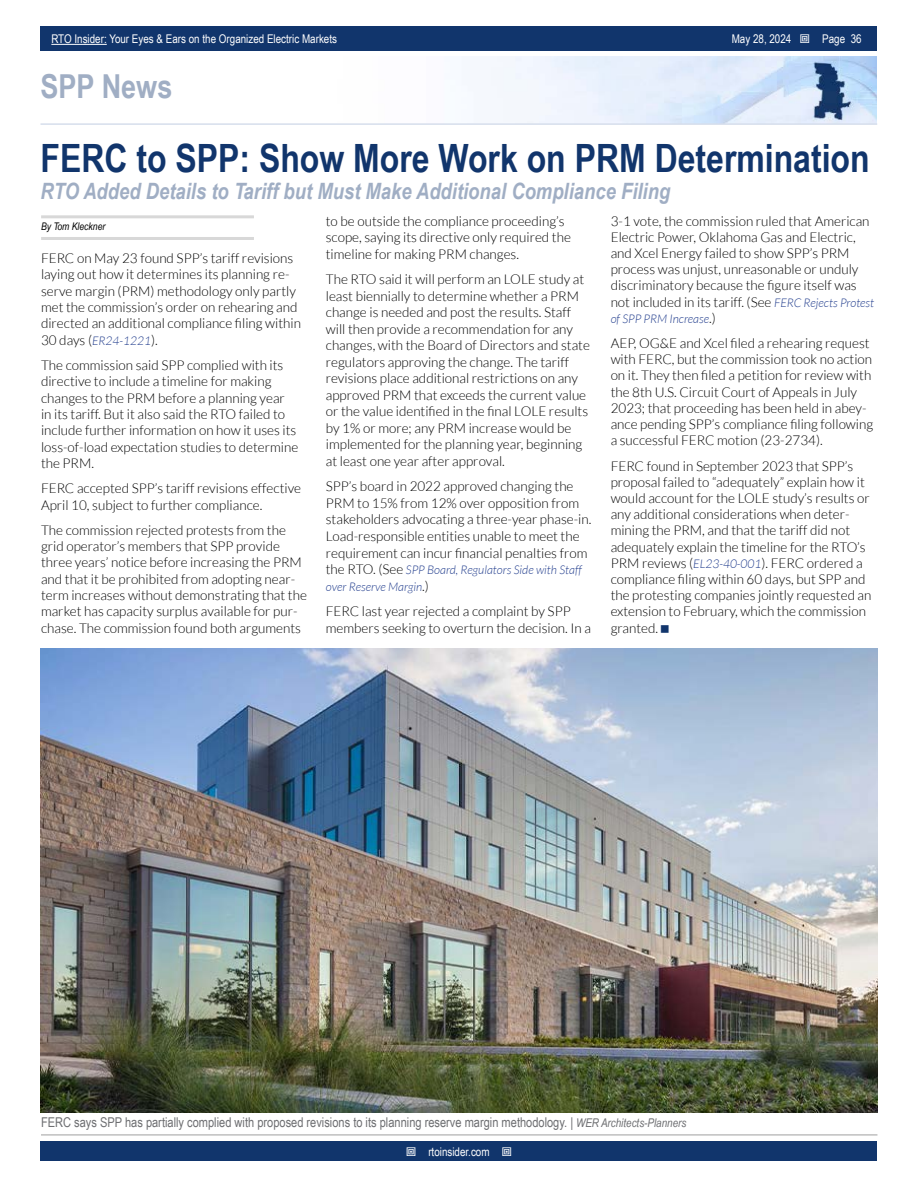
<style>
.page{position:relative;width:918px;height:1188px;background:#fff}
.page>*{position:absolute;margin:0;border:0;box-sizing:border-box;transform-origin:0 0}
.t1{font:700 39px "Arial Narrow";color:#11356c}
.t2{font:700 33px "Arial Narrow";color:#a0aec4}
.t3{font:italic 700 22.5px "Arial Narrow";color:#a0aec4}
.t4{font:300 13.5px/16.2px "Lato";color:#000}
.t5{font:13.5px "Arial Narrow";color:#6d6e71}
.t6{font:12px "Arial Narrow";color:#fff}
.t7{font:italic 300 12px/16.5px "Lato";color:#25408f}
.t8{font:italic 10.5px "Arial Narrow";color:#000}
.s1{font-style:italic;font-size:12px;color:#25408f}
.s2{font-style:normal;font-size:13.5px;color:#000}
.s3{font-style:italic;font-size:12px}
</style>
<div class="page">
<div style="left:41px;top:1142px;width:836px;height:19px;background:#11356c"></div>
<div style="left:41px;top:27px;width:836px;height:24px;background:#11356c"></div>
<hr style="left:51px;top:44px;width:56px;height:1px;background:#fff">
<img style="left:491px;top:56px;width:386px;height:67px">
<hr style="left:40px;top:123px;width:837px;height:2px;background:#d6deec">
<hr style="left:41px;top:215px;width:213px;height:3px;background:#d8d8d8">
<hr style="left:41px;top:237px;width:213px;height:3px;background:#d8d8d8">
<hr style="left:41px;top:1134px;width:836px;height:2px;background:#bfbfbf">
<img style="left:41px;top:648px;width:836px;height:465px">
<p class="t6" style="left:51px;top:30px;width:287px">RTO Insider: Your Eyes &amp; Ears on the Organized Electric Markets</p>
<p class="t6" style="left:732px;top:30px;width:61px">May 28, 2024</p>
<p class="t6" style="left:822px;top:30px;width:41px">Page 36</p>
<h2 class="t2" style="left:40px;top:61px;width:133px">SPP News</h2>
<h1 class="t1" style="left:40px;top:129px;width:831px">FERC to SPP: Show More Work on PRM Determination</h1>
<h3 class="t3" style="left:40px;top:174px;width:631px">RTO Added Details to Tariff but Must Make Additional Compliance Filing</h3>
<p class="t8" style="left:41px;top:219px;width:66px">By Tom Kleckner</p>
<p class="t4" style="left:41px;top:250px;width:261px">FERC on May 23 found SPP’s tariff revisions laying out how it determines its planning re&shy;serve margin (PRM) methodology only partly met the commission’s order on rehearing and directed an additional compliance filing within 30 days (<span class="s1">ER24-1221</span>).</p>
<p class="t4" style="left:41px;top:357px;width:259px">The commission said SPP complied with its directive to include a timeline for making changes to the PRM before a planning year in its tariff. But it also said the RTO failed to include further information on how it uses its loss-of-load expectation studies to determine the PRM.</p>
<p class="t4" style="left:41px;top:480px;width:262px">FERC accepted SPP’s tariff revisions effective<br>April 10, subject to further compliance.</p>
<p class="t4" style="left:41px;top:522px;width:267px">The commission rejected protests from the grid operator’s members that SPP provide three years’ notice before increasing the PRM and that it be prohibited from adopting near&shy;term increases without demonstrating that the market has capacity surplus available for pur&shy;chase. The commission found both arguments</p>
<p class="t4" style="left:326px;top:213px;width:247px">to be outside the compliance proceeding’s scope, saying its directive only required the timeline for making PRM changes.</p>
<p class="t4" style="left:326px;top:271px;width:266px">The RTO said it will perform an LOLE study at least biennially to determine whether a PRM change is needed and post the results. Staff will then provide a recommendation for any changes, with the Board of Directors and state regulators approving the change. The tariff revisions place additional restrictions on any approved PRM that exceeds the current value or the value identified in the final LOLE results by 1% or more; any PRM increase would be implemented for the planning year, beginning at least one year after approval.</p>
<p class="t4" style="left:326px;top:478px;width:266px">SPP’s board in 2022 approved changing the PRM to 15% from 12% over opposition from stakeholders advocating a three-year phase-in.<br>Load-responsible entities unable to meet the requirement can incur financial penalties from</p>
<p class="t7" style="left:326px;top:562px;width:257px"><span class="s2">the RTO. (See</span> SPP Board, Regulators Side with Staff over Reserve Margin<span class="s2">.)</span></p>
<p class="t4" style="left:326px;top:603px;width:267px">FERC last year rejected a complaint by SPP members seeking to overturn the decision. In a</p>
<p class="t4" style="left:611px;top:213px;width:265px">3-1 vote, the commission ruled that American Electric Power, Oklahoma Gas and Electric, and Xcel Energy failed to show SPP’s PRM process was unjust, unreasonable or unduly discriminatory because the figure itself was not included in its tariff. (See <span class="s1">FERC Rejects Protest</span></p>
<p class="t7" style="left:611px;top:311px;width:107px">of SPP PRM Increase<span class="s2">.)</span></p>
<p class="t4" style="left:611px;top:335px;width:264px">AEP, OG&amp;E and Xcel filed a rehearing request with FERC, but the commission took no action on it. They then filed a petition for review with the 8th U.S. Circuit Court of Appeals in July 2023; that proceeding has been held in abey&shy;ance pending SPP’s compliance filing following a successful FERC motion (23-2734).</p>
<p class="t4" style="left:611px;top:458px;width:262px">FERC found in September 2023 that SPP’s proposal failed to “adequately” explain how it would account for the LOLE study’s results or any additional considerations when deter&shy;mining the PRM, and that the tariff did not adequately explain the timeline for the RTO’s PRM reviews (<span class="s1">EL23-40-001</span>). FERC ordered a compliance filing within 60 days, but SPP and the protesting companies jointly requested an extension to February, which the commission granted.</p>
<p class="t5" style="left:41px;top:1113px;width:647px">FERC says SPP has partially complied with proposed revisions to its planning reserve margin methodology. | <span class="s3">WER Architects-Planners</span></p>
<p class="t6" style="left:428px;top:1143px;width:63px">rtoinsider.com</p>
</div>
